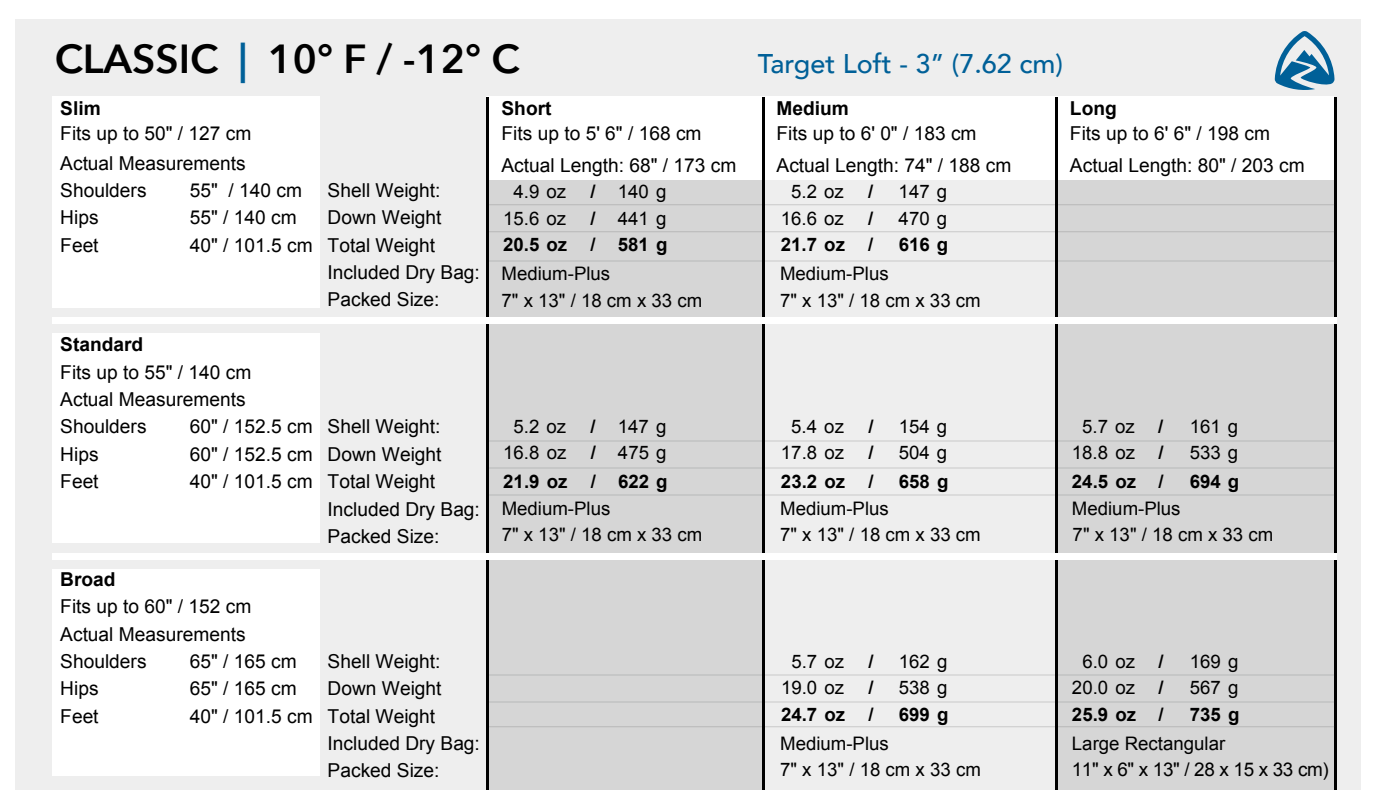
<style>
.page{position:relative;width:1377px;height:810px;background:#fff}
.page>*{position:absolute;margin:0;border:0;box-sizing:border-box;transform-origin:0 0}
.t1{font:600 40.5px "Avenir Next";color:#000}
.t2{font:500 27px "Avenir";color:#006098}
.t3{font:19.12px/27.4px "Arial";color:#000}
.t4{font:700 19.12px "Arial";color:#000}
.t5{font:18.9px "Arial";letter-spacing:-.02em;color:#000}
.t6{font:18.68px "Arial";color:#000}
.t7{font:700 18.68px "Arial";color:#000}
.s1{color:#006098}
.s2{font-weight:700}
</style>
<div class="page">
<div style="left:16px;top:20px;width:1345px;height:770px;background:#eee"></div>
<svg style="left:1275px;top:31px;width:60px;height:59px"></svg>
<div style="left:52px;top:97px;width:268px;height:211px;background:#fff"></div>
<div style="left:486px;top:97px;width:277px;height:83px;background:#fff"></div>
<div style="left:1058px;top:97px;width:276px;height:83px;background:#fff"></div>
<div style="left:763px;top:97px;width:295px;height:83px;background:#fff"></div>
<div style="left:52px;top:333px;width:268px;height:209px;background:#fff"></div>
<div style="left:52px;top:569px;width:268px;height:207px;background:#fff"></div>
<div style="left:486px;top:180px;width:277px;height:610px;background:#d6d6d6"></div>
<div style="left:1058px;top:180px;width:276px;height:610px;background:#d6d6d6"></div>
<hr style="left:1334px;top:97px;width:2px;height:693px;background:#000">
<hr style="left:486px;top:204px;width:848px;height:1px;background:#717373">
<hr style="left:486px;top:231px;width:848px;height:1px;background:#717373">
<hr style="left:486px;top:261px;width:848px;height:1px;background:#717373">
<hr style="left:486px;top:441px;width:848px;height:1px;background:#717373">
<hr style="left:486px;top:468px;width:848px;height:1px;background:#717373">
<hr style="left:486px;top:495px;width:848px;height:1px;background:#717373">
<hr style="left:486px;top:675px;width:848px;height:1px;background:#717373">
<hr style="left:486px;top:702px;width:848px;height:1px;background:#717373">
<hr style="left:486px;top:726px;width:848px;height:1px;background:#717373">
<hr style="left:763px;top:97px;width:2px;height:693px;background:#000">
<hr style="left:486px;top:97px;width:2px;height:693px;background:#000">
<hr style="left:1055px;top:97px;width:3px;height:693px;background:#000">
<div style="left:52px;top:317px;width:1284px;height:7px;background:#fff"></div>
<div style="left:52px;top:554px;width:1284px;height:6px;background:#fff"></div>
<h1 class="t1" style="left:55px;top:25px;width:466px">CLASSIC <span class="s1">|</span> 10° F / -12° C</h1>
<p class="t4" style="left:60px;top:95px;width:42px">Slim</p>
<p class="t4" style="left:502px;top:95px;width:52px">Short</p>
<p class="t4" style="left:777px;top:95px;width:74px">Medium</p>
<p class="t4" style="left:1070px;top:95px;width:48px">Long</p>
<p class="t3" style="left:60px;top:149px;width:187px">Actual Measurements</p>
<h2 class="t2" style="left:758px;top:40px;width:307px">Target Loft - 3” (7.62 cm)</h2>
<p class="t3" style="left:60px;top:120px;width:193px">Fits up to 50" / 127 cm</p>
<p class="t3" style="left:502px;top:120px;width:202px">Fits up to 5' 6" / 168 cm</p>
<p class="t3" style="left:777px;top:120px;width:202px">Fits up to 6' 0" / 183 cm</p>
<p class="t3" style="left:1070px;top:120px;width:202px">Fits up to 6' 6" / 198 cm</p>
<p class="t3" style="left:502px;top:151px;width:236px">Actual Length: 68" / 173 cm</p>
<p class="t3" style="left:777px;top:151px;width:236px">Actual Length: 74" / 188 cm</p>
<p class="t3" style="left:1070px;top:151px;width:236px">Actual Length: 80" / 203 cm</p>
<p class="t3" style="left:60px;top:177px;width:88px">Shoulders</p>
<p class="t3" style="left:190px;top:177px;width:114px">55" / 140 cm</p>
<p class="t3" style="left:328px;top:177px;width:114px">Shell Weight:</p>
<p class="t3" style="left:60px;top:204px;width:40px">Hips</p>
<p class="t3" style="left:190px;top:204px;width:108px">55" / 140 cm</p>
<p class="t3" style="left:328px;top:204px;width:115px">Down Weight</p>
<p class="t3" style="left:60px;top:231px;width:40px">Feet</p>
<p class="t3" style="left:328px;top:231px;width:154px;text-indent:-138px">40" / 101.5 cm Total Weight<br>Included Dry Bag:<br>Packed Size:</p>
<p class="t4" style="left:60px;top:332px;width:85px">Standard</p>
<p class="t3" style="left:60px;top:358px;width:193px">Fits up to 55" / 140 cm<br>Actual Measurements<br>Shoulders</p>
<p class="t6" style="left:514px;top:179px;width:54px">4.9 oz</p>
<p class="t6" style="left:591px;top:179px;width:77px"><span class="s2">/</span> 140 g</p>
<p class="t6" style="left:791px;top:179px;width:54px">5.2 oz</p>
<p class="t7" style="left:868px;top:179px;width:7px">/</p>
<p class="t6" style="left:899px;top:179px;width:50px">147 g</p>
<p class="t6" style="left:503px;top:206px;width:65px">15.6 oz</p>
<p class="t6" style="left:591px;top:206px;width:77px"><span class="s2">/</span> 441 g</p>
<p class="t6" style="left:781px;top:206px;width:65px">16.6 oz</p>
<p class="t7" style="left:868px;top:206px;width:7px">/</p>
<p class="t6" style="left:899px;top:206px;width:50px">470 g</p>
<p class="t7" style="left:503px;top:232px;width:66px">20.5 oz</p>
<p class="t7" style="left:591px;top:232px;width:78px">/ 581 g</p>
<p class="t7" style="left:781px;top:232px;width:66px">21.7 oz</p>
<p class="t7" style="left:868px;top:232px;width:7px">/</p>
<p class="t7" style="left:899px;top:232px;width:51px">616 g</p>
<p class="t6" style="left:502px;top:261px;width:110px">Medium-Plus</p>
<p class="t6" style="left:780px;top:261px;width:110px">Medium-Plus</p>
<p class="t6" style="left:502px;top:288px;width:202px">7" x 13" / 18 cm x 33 cm</p>
<p class="t6" style="left:780px;top:288px;width:202px">7" x 13" / 18 cm x 33 cm</p>
<p class="t6" style="left:514px;top:414px;width:54px">5.2 oz</p>
<p class="t6" style="left:591px;top:414px;width:77px"><span class="s2">/</span> 147 g</p>
<p class="t6" style="left:791px;top:414px;width:54px">5.4 oz</p>
<p class="t7" style="left:868px;top:414px;width:7px">/</p>
<p class="t6" style="left:899px;top:414px;width:50px">154 g</p>
<p class="t6" style="left:1082px;top:414px;width:54px">5.7 oz</p>
<p class="t7" style="left:1158px;top:414px;width:7px">/</p>
<p class="t6" style="left:1190px;top:414px;width:50px">161 g</p>
<p class="t6" style="left:503px;top:440px;width:65px">16.8 oz</p>
<p class="t6" style="left:591px;top:440px;width:77px"><span class="s2">/</span> 475 g</p>
<p class="t6" style="left:781px;top:440px;width:65px">17.8 oz</p>
<p class="t7" style="left:868px;top:440px;width:7px">/</p>
<p class="t6" style="left:899px;top:440px;width:50px">504 g</p>
<p class="t6" style="left:1072px;top:440px;width:65px">18.8 oz</p>
<p class="t7" style="left:1158px;top:440px;width:7px">/</p>
<p class="t6" style="left:1190px;top:440px;width:50px">533 g</p>
<p class="t7" style="left:503px;top:469px;width:66px">21.9 oz</p>
<p class="t7" style="left:591px;top:469px;width:78px">/ 622 g</p>
<p class="t7" style="left:781px;top:469px;width:66px">23.2 oz</p>
<p class="t7" style="left:868px;top:469px;width:7px">/</p>
<p class="t7" style="left:899px;top:469px;width:51px">658 g</p>
<p class="t7" style="left:1072px;top:469px;width:93px">24.5 oz /</p>
<p class="t7" style="left:1190px;top:469px;width:51px">694 g</p>
<p class="t6" style="left:502px;top:496px;width:110px">Medium-Plus</p>
<p class="t6" style="left:780px;top:496px;width:110px">Medium-Plus</p>
<p class="t6" style="left:1072px;top:496px;width:110px">Medium-Plus</p>
<p class="t6" style="left:502px;top:522px;width:202px">7" x 13" / 18 cm x 33 cm</p>
<p class="t6" style="left:780px;top:522px;width:202px">7" x 13" / 18 cm x 33 cm</p>
<p class="t6" style="left:1073px;top:522px;width:202px">7" x 13" / 18 cm x 33 cm</p>
<p class="t3" style="left:190px;top:413px;width:252px">60" / 152.5 cm Shell Weight:</p>
<p class="t3" style="left:60px;top:441px;width:40px">Hips</p>
<p class="t3" style="left:190px;top:441px;width:253px">60" / 152.5 cm Down Weight</p>
<p class="t3" style="left:60px;top:468px;width:40px">Feet</p>
<p class="t3" style="left:328px;top:468px;width:154px;text-indent:-138px">40" / 101.5 cm Total Weight<br>Included Dry Bag:<br>Packed Size:</p>
<p class="t4" style="left:60px;top:566px;width:57px">Broad</p>
<p class="t3" style="left:60px;top:593px;width:193px">Fits up to 60" / 152 cm<br>Actual Measurements<br>Shoulders</p>
<p class="t3" style="left:190px;top:648px;width:108px">65" / 165 cm</p>
<p class="t3" style="left:328px;top:648px;width:114px">Shell Weight:</p>
<p class="t6" style="left:791px;top:649px;width:54px">5.7 oz</p>
<p class="t7" style="left:868px;top:649px;width:7px">/</p>
<p class="t6" style="left:899px;top:649px;width:50px">162 g</p>
<p class="t6" style="left:1082px;top:649px;width:54px">6.0 oz</p>
<p class="t7" style="left:1158px;top:649px;width:7px">/</p>
<p class="t6" style="left:1190px;top:649px;width:50px">169 g</p>
<p class="t6" style="left:781px;top:675px;width:65px">19.0 oz</p>
<p class="t7" style="left:868px;top:675px;width:7px">/</p>
<p class="t6" style="left:899px;top:675px;width:50px">538 g</p>
<p class="t6" style="left:1072px;top:675px;width:65px">20.0 oz</p>
<p class="t7" style="left:1158px;top:675px;width:7px">/</p>
<p class="t6" style="left:1190px;top:675px;width:50px">567 g</p>
<p class="t7" style="left:781px;top:702px;width:66px">24.7 oz</p>
<p class="t7" style="left:868px;top:702px;width:7px">/</p>
<p class="t7" style="left:899px;top:702px;width:51px">699 g</p>
<p class="t7" style="left:1072px;top:702px;width:93px">25.9 oz /</p>
<p class="t7" style="left:1190px;top:702px;width:51px">735 g</p>
<p class="t6" style="left:780px;top:731px;width:110px">Medium-Plus</p>
<p class="t6" style="left:1072px;top:731px;width:155px">Large Rectangular</p>
<p class="t6" style="left:780px;top:758px;width:202px">7" x 13" / 18 cm x 33 cm</p>
<p class="t5" style="left:1072px;top:757px;width:259px">11" x 6" x 13" / 28 x 15 x 33 cm)</p>
<p class="t3" style="left:60px;top:675px;width:40px">Hips</p>
<p class="t3" style="left:190px;top:675px;width:108px">65" / 165 cm</p>
<p class="t3" style="left:328px;top:675px;width:115px">Down Weight</p>
<p class="t3" style="left:60px;top:702px;width:40px">Feet</p>
<p class="t3" style="left:328px;top:702px;width:154px;text-indent:-138px">40" / 101.5 cm Total Weight<br>Included Dry Bag:<br>Packed Size:</p>
</div>
